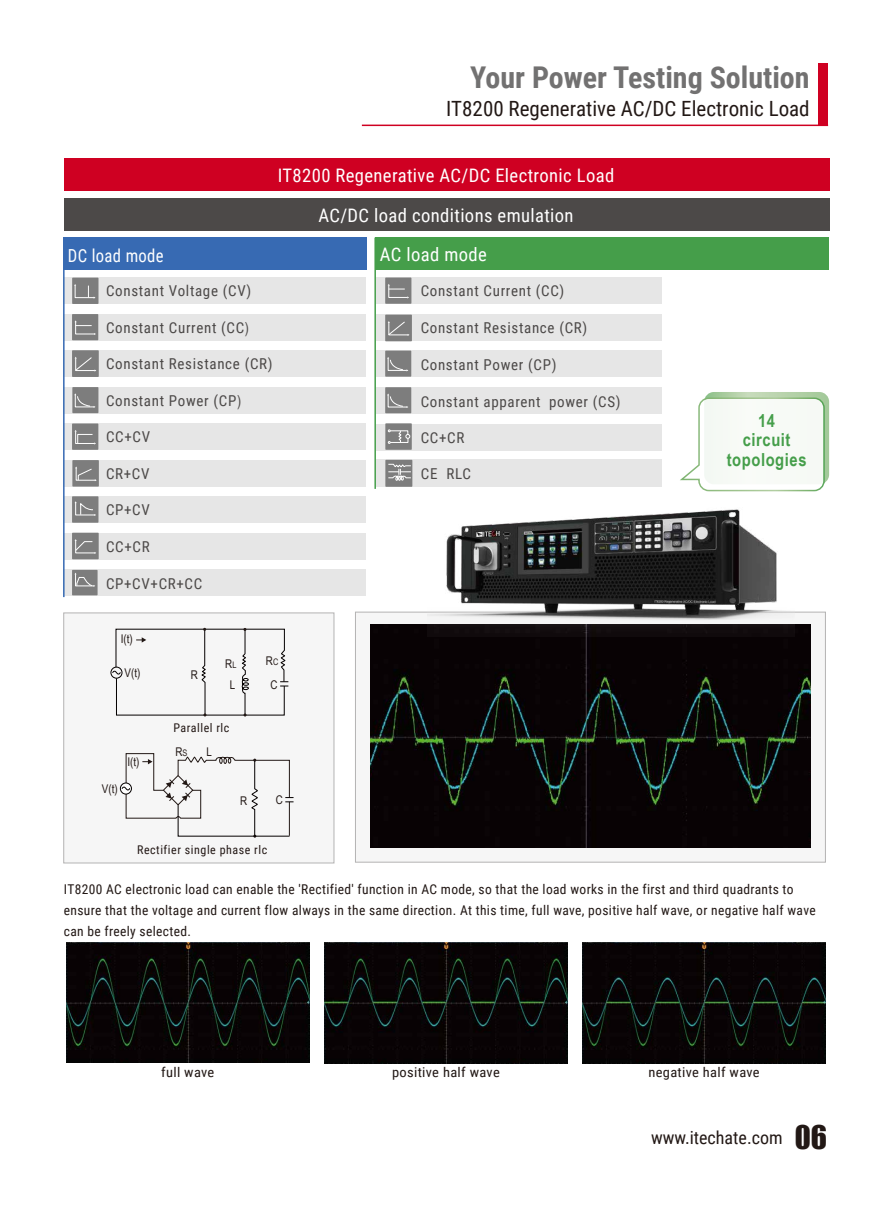
<style>
.page{position:relative;width:893px;height:1212px;background:#fff}
.page>*{position:absolute;margin:0;border:0;box-sizing:border-box;transform-origin:0 0}
.t1{font:700 30px "Roboto Condensed";color:#727171}
.t2{font:21px "Roboto Condensed";color:#221815}
.t3{font:18.6px/39.9px "Roboto Condensed";letter-spacing:.02em;color:#fff;text-align:center}
.t4{font:700 18px/19.5px "Arial Narrow";letter-spacing:.03em;color:#459e4a;text-align:center}
.t5{font:18px "Roboto Condensed";color:#221815}
.t6{font:18px "Roboto Condensed";letter-spacing:.02em;color:#fff;scale:.93 1}
.t7{font:15px "Roboto Condensed";letter-spacing:.045em;color:#4c4948}
.t8{font:13.5px/21px "Roboto Condensed";letter-spacing:.025em;color:#221815}
.t9{font:13.5px "Roboto Condensed";letter-spacing:.025em;color:#221815;scale:1.07 1}
.t10{font:12px "Roboto Condensed";letter-spacing:.045em;color:#231815}
.t11{font:12px "Arial Narrow";color:#221815}
.s1{font-family:"Arial Narrow"}
.s2{font-size:9px}
.s3{font-family:"Impact";font-size:30px}
</style>
<div class="page">
<div style="left:376px;top:278px;width:286px;height:26px;background:#e6e6e6"></div>
<div style="left:385px;top:277px;width:26px;height:27px;background:#7d7d7d"></div>
<svg style="left:388px;top:284px;width:21px;height:14px"></svg>
<div style="left:376px;top:314px;width:286px;height:26px;background:#e6e6e6"></div>
<div style="left:385px;top:315px;width:27px;height:26px;background:#7d7d7d"></div>
<svg style="left:388px;top:321px;width:22px;height:15px"></svg>
<div style="left:376px;top:350px;width:286px;height:27px;background:#e6e6e6"></div>
<div style="left:385px;top:351px;width:26px;height:26px;background:#7d7d7d"></div>
<svg style="left:387px;top:357px;width:21px;height:14px"></svg>
<div style="left:376px;top:387px;width:286px;height:26px;background:#e6e6e6"></div>
<div style="left:385px;top:387px;width:26px;height:26px;background:#7d7d7d"></div>
<svg style="left:387px;top:393px;width:21px;height:15px"></svg>
<div style="left:376px;top:424px;width:286px;height:27px;background:#e6e6e6"></div>
<div style="left:385px;top:423px;width:27px;height:27px;background:#7d7d7d"></div>
<svg style="left:388px;top:429px;width:22px;height:15px"></svg>
<div style="left:64px;top:277px;width:302px;height:27px;background:#e6e6e6"></div>
<div style="left:72px;top:278px;width:26px;height:26px;background:#7d7d7d"></div>
<svg style="left:74px;top:284px;width:22px;height:15px"></svg>
<div style="left:64px;top:314px;width:302px;height:26px;background:#e6e6e6"></div>
<div style="left:72px;top:314px;width:26px;height:26px;background:#7d7d7d"></div>
<svg style="left:75px;top:320px;width:21px;height:15px"></svg>
<div style="left:64px;top:351px;width:302px;height:26px;background:#e6e6e6"></div>
<div style="left:72px;top:350px;width:27px;height:27px;background:#7d7d7d"></div>
<svg style="left:75px;top:357px;width:21px;height:15px"></svg>
<div style="left:64px;top:387px;width:302px;height:26px;background:#e6e6e6"></div>
<div style="left:72px;top:387px;width:26px;height:26px;background:#7d7d7d"></div>
<svg style="left:74px;top:393px;width:22px;height:15px"></svg>
<div style="left:64px;top:423px;width:302px;height:27px;background:#e6e6e6"></div>
<div style="left:72px;top:423px;width:26px;height:27px;background:#7d7d7d"></div>
<svg style="left:75px;top:430px;width:21px;height:14px"></svg>
<div style="left:64px;top:460px;width:302px;height:26px;background:#e6e6e6"></div>
<div style="left:72px;top:460px;width:27px;height:27px;background:#7d7d7d"></div>
<svg style="left:75px;top:466px;width:22px;height:15px"></svg>
<div style="left:64px;top:496px;width:302px;height:27px;background:#e6e6e6"></div>
<div style="left:72px;top:496px;width:26px;height:27px;background:#7d7d7d"></div>
<svg style="left:75px;top:501px;width:21px;height:15px"></svg>
<div style="left:64px;top:533px;width:302px;height:26px;background:#e6e6e6"></div>
<div style="left:72px;top:533px;width:27px;height:26px;background:#7d7d7d"></div>
<svg style="left:75px;top:539px;width:21px;height:15px"></svg>
<div style="left:64px;top:569px;width:302px;height:27px;background:#e6e6e6"></div>
<div style="left:72px;top:570px;width:26px;height:25px;background:#7d7d7d"></div>
<svg style="left:75px;top:573px;width:20px;height:14px"></svg>
<div style="left:64px;top:238px;width:303px;height:32px;background:#376ab3"></div>
<hr style="left:63px;top:238px;width:2px;height:359px;background:#376ab3">
<div style="left:375px;top:238px;width:454px;height:32px;background:#459e4a"></div>
<div style="left:64px;top:158px;width:765px;height:33px;background:#cf0022"></div>
<div style="left:64px;top:198px;width:765px;height:33px;background:#4c4948"></div>
<hr style="left:374px;top:238px;width:2px;height:251px;background:#459e4a">
<svg style="left:704px;top:392px;width:125px;height:92px"></svg>
<svg style="left:680px;top:397px;width:145px;height:94px"></svg>
<div style="left:376px;top:460px;width:286px;height:27px;background:#e6e6e6"></div>
<div style="left:385px;top:460px;width:27px;height:27px;background:#7d7d7d"></div>
<svg style="left:388px;top:464px;width:23px;height:17px"></svg>
<div style="left:819px;top:64px;width:9px;height:61px;background:#cf0022"></div>
<hr style="left:362px;top:125px;width:466px;height:1px;background:#cf0022">
<div style="left:63px;top:613px;width:271px;height:250px;background:#f6f6f6;border:1px solid #b4b3b3"></div>
<div style="left:111px;top:667px;width:11px;height:11px;border:1px solid #040000;border-radius:50%"></div>
<svg style="left:112px;top:628px;width:176px;height:88px"></svg>
<div style="left:120px;top:783px;width:12px;height:11px;border:1px solid #040000;border-radius:50%"></div>
<svg style="left:121px;top:753px;width:173px;height:85px"></svg>
<img style="left:66px;top:942px;width:243px;height:121px">
<img style="left:324px;top:942px;width:244px;height:121px">
<img style="left:583px;top:942px;width:243px;height:122px">
<div style="left:355px;top:612px;width:471px;height:250px;background:#f6f6f6;border:1px solid #b4b3b3"></div>
<img style="left:370px;top:625px;width:441px;height:222px">
<img style="left:428px;top:482px;width:367px;height:155px">
<h1 class="t1" style="left:470px;top:57px;width:341px">Your Power Testing Solution</h1>
<h2 class="t2" style="left:446px;top:94px;width:365px">IT8200 Regenerative AC/DC Electronic Load</h2>
<h3 class="t6" style="left:68px;top:243px;width:104px">DC load mode</h3>
<h3 class="t3" style="left:278px;top:155px;width:338px">IT8200 Regenerative AC/DC Electronic Load<br>AC/DC load conditions emulation</h3>
<h3 class="t3" style="left:380px;top:234px;width:108px">AC load mode</h3>
<p class="t7" style="left:106px;top:280px;width:147px">Constant Voltage (CV)</p>
<p class="t7" style="left:106px;top:317px;width:145px">Constant Current (CC<span class="s1">)</span></p>
<p class="t7" style="left:106px;top:353px;width:168px">Constant Resistance (CR)</p>
<p class="t7" style="left:106px;top:390px;width:137px">Constant Power (CP<span class="s1">)</span></p>
<p class="t7" style="left:106px;top:426px;width:46px">CC+CV</p>
<p class="t7" style="left:106px;top:463px;width:45px">CR+CV</p>
<p class="t7" style="left:106px;top:499px;width:45px">CP+CV</p>
<p class="t7" style="left:106px;top:536px;width:45px">CC+CR</p>
<p class="t7" style="left:106px;top:573px;width:98px">CP+CV+CR+CC</p>
<p class="t11" style="left:121px;top:630px;width:14px">I(t)</p>
<p class="t11" style="left:125px;top:664px;width:17px">V(t)</p>
<p class="t11" style="left:102px;top:780px;width:17px">V(t)</p>
<p class="t11" style="left:128px;top:753px;width:14px">I(t)</p>
<p class="t11" style="left:225px;top:655px;width:13px">R<span class="s2">L</span></p>
<p class="t11" style="left:266px;top:652px;width:14px">R<span class="s2">C</span></p>
<p class="t11" style="left:230px;top:676px;width:7px">L</p>
<p class="t11" style="left:270px;top:676px;width:9px">C</p>
<p class="t10" style="left:173px;top:719px;width:57px">Parallel rlc</p>
<p class="t11" style="left:191px;top:666px;width:9px">R</p>
<p class="t11" style="left:176px;top:743px;width:14px">R<span class="s2">S</span></p>
<p class="t11" style="left:206px;top:743px;width:7px">L</p>
<p class="t11" style="left:240px;top:791px;width:9px">R</p>
<p class="t11" style="left:276px;top:791px;width:9px">C</p>
<p class="t10" style="left:137px;top:841px;width:132px">Rectifier single phase rlc</p>
<p class="t7" style="left:421px;top:280px;width:145px">Constant Current (CC)</p>
<p class="t7" style="left:421px;top:317px;width:168px">Constant Resistance (CR)</p>
<p class="t7" style="left:421px;top:354px;width:137px">Constant Power (CP)</p>
<p class="t7" style="left:421px;top:391px;width:201px">Constant apparent power (CS)</p>
<p class="t7" style="left:421px;top:427px;width:45px">CC+CR</p>
<p class="t7" style="left:421px;top:463px;width:51px">CE RLC</p>
<h3 class="t4" style="left:727px;top:410px;width:81px">14<br>circuit topologies</h3>
<p class="t8" style="left:64px;top:878px;width:753px">IT8200 AC electronic load can enable the 'Rectified' function in AC mode, so that the load works in the first and third quadrants to ensure that the voltage and current flow always in the same direction. At this time, full wave, positive half wave, or negative half wave can be freely selected.</p>
<p class="t9" style="left:161px;top:1063px;width:51px">full wave</p>
<p class="t9" style="left:392px;top:1063px;width:102px">positive half wave</p>
<p class="t9" style="left:648px;top:1063px;width:105px">negative half wave</p>
<h3 class="t5" style="left:651px;top:1125px;width:178px">www.itechate.com <span class="s3">06</span></h3>
</div>
